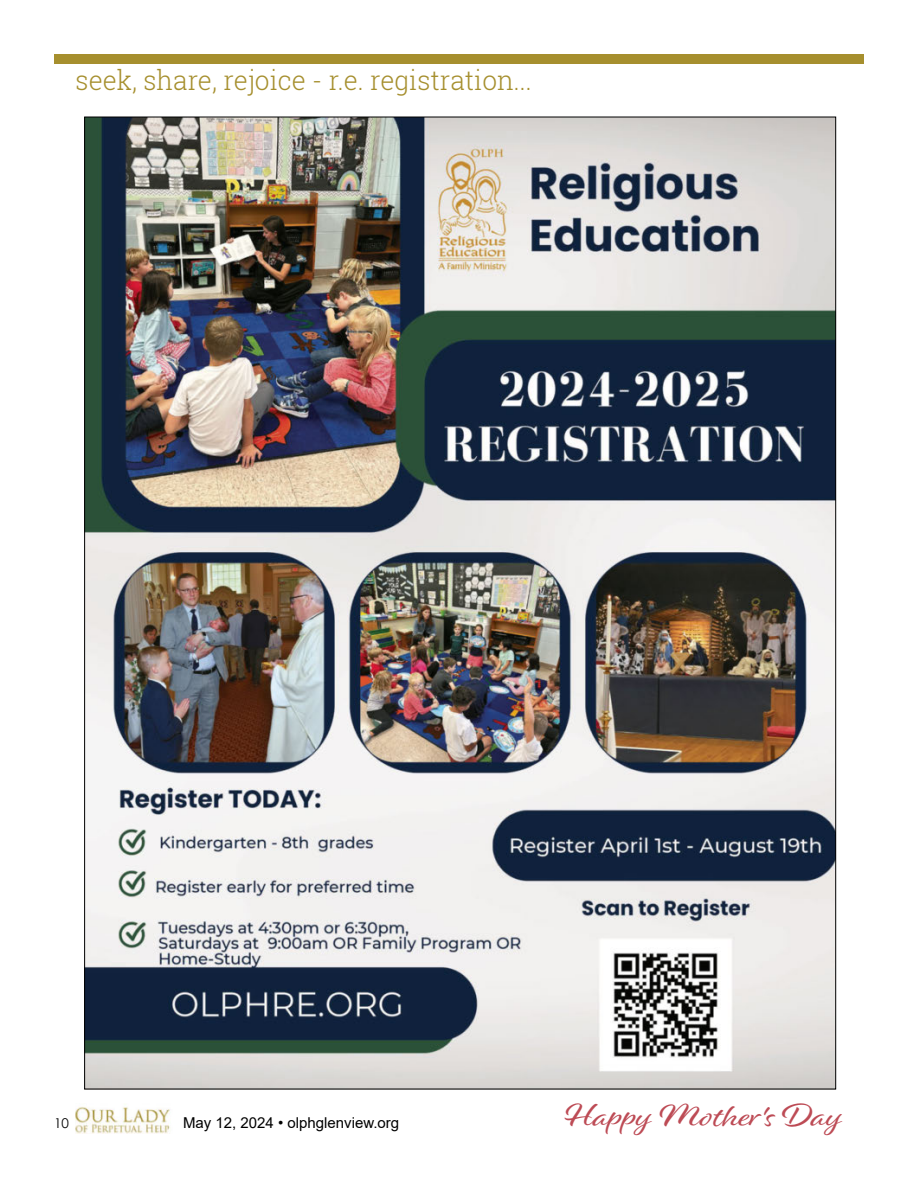
<style>
.page{position:relative;width:918px;height:1188px;background:#fff}
.page>*{position:absolute;margin:0;border:0;box-sizing:border-box;transform-origin:0 0}
.t1{font:33px "Alisha";color:#bd4b55;scale:1.14 1}
.t2{font:300 27px "Roboto Slab";color:#a68f2e}
.t3{font:15px "Arial";color:#000}
.t4{font:13.5px "Century Gothic";color:#000}
</style>
<div class="page">
<img style="left:75px;top:1107px;width:95px;height:27px">
<div style="left:54px;top:54px;width:810px;height:9px;background:#a68f2e"></div>
<img style="left:86px;top:119px;width:748px;height:968px">
<p class="t2" style="left:76px;top:62px;width:458px">seek, share, rejoice - r.e. registration...</p>
<p class="t4" style="left:54px;top:1113px;width:16px">10</p>
<p class="t3" style="left:183px;top:1112px;width:218px">May 12, 2024 • olphglenview.org</p>
<p class="t1" style="left:564px;top:1095px;width:247px">Happy Mother's Day</p>
</div>
